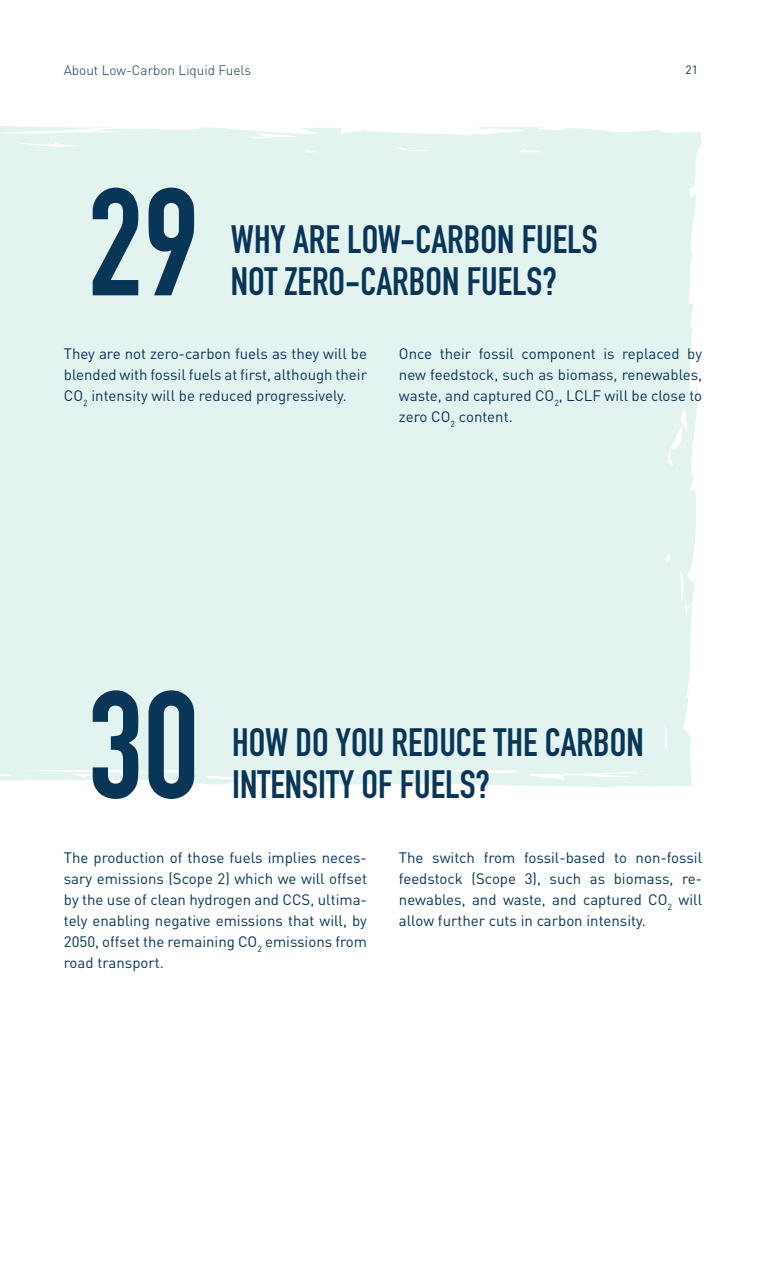
<style>
.page{position:relative;width:766px;height:1263px;background:#fff}
.page>*{position:absolute;margin:0;border:0;box-sizing:border-box;transform-origin:0 0}
.t1{font:700 150px "DIN Condensed";color:#093557}
.t2{font:700 39px/42px "DIN Condensed";color:#093557}
.t3{font:15px/21px "DIN";color:#093557;text-align:justify}
.t4{font:300 13.5px "DIN";color:#093557}
.t5{font:12px "DIN";color:#093557}
</style>
<div class="page">
<div style="left:0;top:126px;width:702px;height:661px;background:#e3f3f0"></div>
<p class="t4" style="left:64px;top:61px;width:189px">About Low-Carbon Liquid Fuels</p>
<p class="t5" style="left:685px;top:62px;width:14px">21</p>
<p class="t1" style="left:88px;top:142px;width:113px">29</p>
<p class="t2" style="left:231px;top:218px;width:368px">WHY ARE LOW-CARBON FUELS</p>
<p class="t2" style="left:231px;top:260px;width:327px">NOT ZERO-CARBON FUELS?</p>
<p class="t3" style="left:64px;top:342px;width:304px">They are not zero-carbon fuels as they will be blended with fossil fuels at first, although their CO<sub>2</sub> intensity will be reduced progressively.</p>
<p class="t3" style="left:399px;top:342px;width:304px">Once their fossil component is replaced by new feedstock, such as biomass, renewables, waste, and captured CO<sub>2</sub>, LCLF will be close to zero CO<sub>2</sub> content.</p>
<p class="t1" style="left:88px;top:645px;width:113px">30</p>
<p class="t2" style="left:232px;top:721px;width:413px">HOW DO YOU REDUCE THE CARBON<br>INTENSITY OF FUELS?</p>
<p class="t3" style="left:64px;top:846px;width:304px">The production of those fuels implies neces&shy;sary emissions (Scope 2) which we will offset by the use of clean hydrogen and CCS, ultima&shy;tely enabling negative emissions that will, by 2050, offset the remaining CO<sub>2</sub> emissions from road transport.</p>
<p class="t3" style="left:399px;top:846px;width:304px">The switch from fossil-based to non-fossil feedstock (Scope 3), such as biomass, re&shy;newables, and waste, and captured CO<sub>2</sub> will allow further cuts in carbon intensity.</p>
</div>
